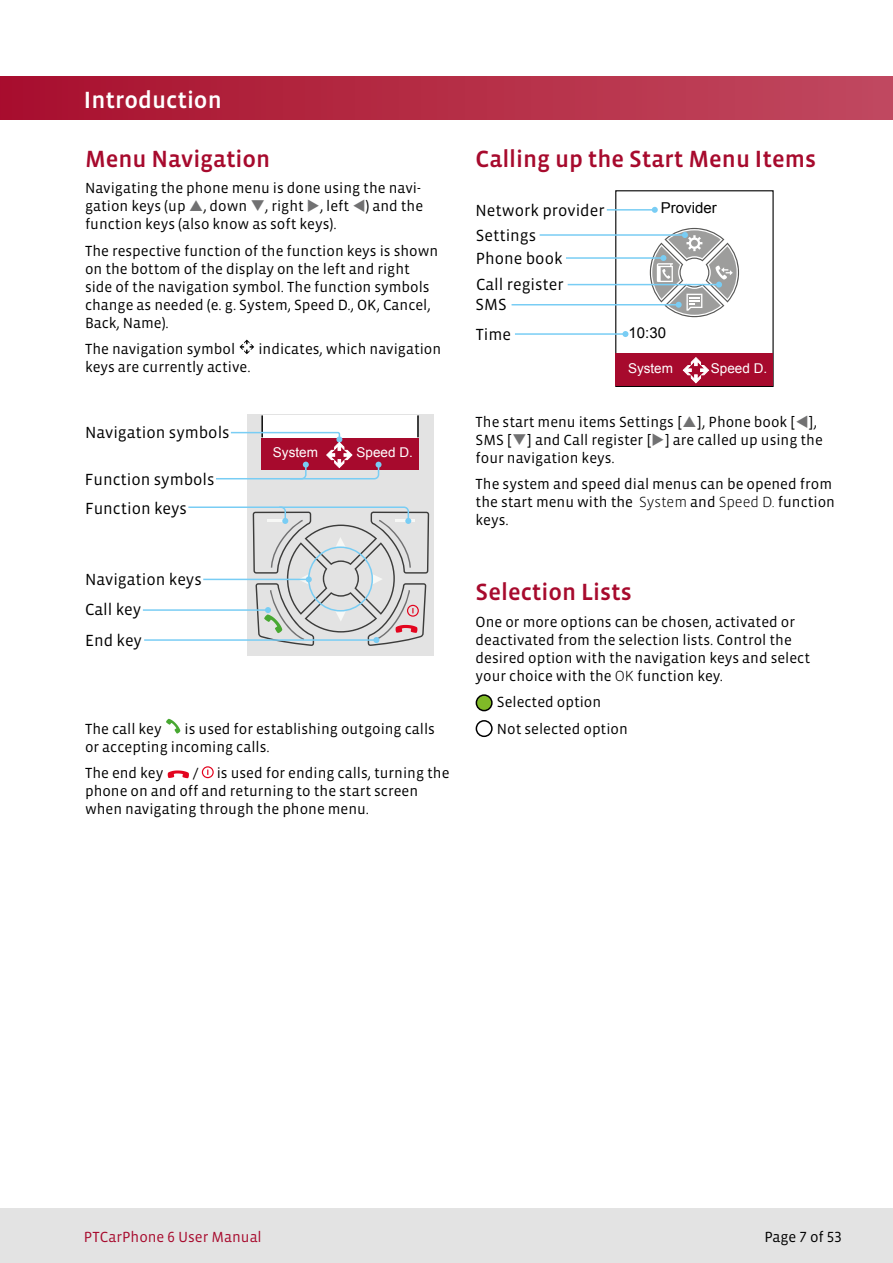
<style>
.page{position:relative;width:893px;height:1263px;background:#fff}
.page>*{position:absolute;margin:0;border:0;box-sizing:border-box;transform-origin:0 0}
.t1{font:24px "Vista Sans Med";color:#a70a2d}
.t2{font:24px "Vista Sans Med";color:#fff}
.t3{font:16.5px/30.3px "Vista Sans";color:#000}
.t4{font:15px/18px "Vista Sans";color:#000}
.t5{font:15px "Vista Sans";color:#a70a2d}
.t6{font:15px "Arial";color:#000}
.t7{font:13.5px "Arial";color:#fff}
.s1{color:#717172}
.s2{font-weight:300}
.s3{font-family:"Vista Sans Alt"}
</style>
<div class="page">
<div style="left:0;top:77px;width:893px;height:42px;background:linear-gradient(to right,#a8102d,#c1495f)"></div>
<div style="left:0;top:1209px;width:893px;height:54px;background:#e3e3e3"></div>
<svg style="left:240px;top:340px;width:14px;height:14px"></svg>
<svg style="left:166px;top:719px;width:14px;height:15px"></svg>
<svg style="left:168px;top:770px;width:21px;height:8px"></svg>
<svg style="left:202px;top:766px;width:12px;height:12px"></svg>
<div style="left:248px;top:414px;width:186px;height:241px;background:#e3e3e3"></div>
<div style="left:261px;top:437px;width:158px;height:33px;background:#a70a2d"></div>
<div style="left:262px;top:415px;width:156px;height:22px;background:#fff"></div>
<hr style="left:261px;top:415px;width:2px;height:22px;background:#000">
<hr style="left:417px;top:415px;width:2px;height:22px;background:#000">
<hr style="left:143px;top:609px;width:125px;height:2px;background:#79cdf4">
<hr style="left:144px;top:639px;width:232px;height:2px;background:#79cdf4">
<svg style="left:187px;top:506px;width:242px;height:140px"></svg>
<div style="left:308px;top:546px;width:65px;height:65px;border:2px solid #79cdf4;border-radius:50%"></div>
<svg style="left:216px;top:431px;width:166px;height:49px"></svg>
<div style="left:616px;top:354px;width:157px;height:32px;background:#a70a2d"></div>
<hr style="left:515px;top:333px;width:110px;height:2px;background:#79cdf4">
<svg style="left:622px;top:331px;width:6px;height:6px"></svg>
<hr style="left:566px;top:257px;width:97px;height:2px;background:#79cdf4">
<hr style="left:540px;top:234px;width:145px;height:2px;background:#79cdf4">
<hr style="left:607px;top:209px;width:48px;height:2px;background:#79cdf4">
<svg style="left:652px;top:207px;width:6px;height:6px"></svg>
<hr style="left:568px;top:284px;width:151px;height:1px;background:#79cdf4">
<hr style="left:512px;top:304px;width:167px;height:1px;background:#79cdf4">
<svg style="left:650px;top:228px;width:89px;height:89px"></svg>
<svg style="left:683px;top:357px;width:26px;height:26px"></svg>
<div style="left:476px;top:720px;width:17px;height:17px;border:2px solid #000;border-radius:50%"></div>
<div style="left:476px;top:695px;width:16px;height:16px;background:#80ba27;border-radius:50%"></div>
<div style="left:476px;top:694px;width:17px;height:17px;border:2px solid #000;border-radius:50%"></div>
<h1 class="t2" style="left:84px;top:87px;width:139px">Introduction</h1>
<h1 class="t1" style="left:85px;top:146px;width:187px">Menu Navigation</h1>
<p class="t4" style="left:85px;top:179px;width:340px">Navigating the phone menu is done using the navi&shy;gation keys (up , down <span class="s1">❑</span>, right <span class="s1">◆</span>, left <span class="s1">▼</span>) and the function keys (also know as soft keys).</p>
<p class="t4" style="left:85px;top:242px;width:355px">The respective function of the function keys is shown on the bottom of the display on the left and right side of the navigation symbol. The function symbols change as needed (e. g. System, Speed D., OK, Cancel, Back, Name).</p>
<p class="t4" style="left:85px;top:340px;width:152px">The navigation symbol</p>
<p class="t4" style="left:258px;top:340px;width:184px">indicates, which navigation</p>
<p class="t4" style="left:85px;top:358px;width:167px">keys are currently active.</p>
<p class="t3" style="left:85px;top:418px;width:146px">Navigation symbols</p>
<p class="t3" style="left:85px;top:465px;width:131px">Function symbols</p>
<p class="t3" style="left:85px;top:493px;width:103px">Function keys</p>
<p class="t3" style="left:85px;top:564px;width:118px">Navigation keys<br>Call key<br>End key</p>
<p class="t7" style="left:273px;top:443px;width:47px">System</p>
<p class="t7" style="left:357px;top:443px;width:58px">Speed D.</p>
<p class="t4" style="left:85px;top:720px;width:351px;text-indent:100px">is used for establishing outgoing calls or accepting incoming calls.</p>
<p class="t4" style="left:85px;top:764px;width:80px">The end key</p>
<p class="t4" style="left:85px;top:720px;width:78px">The call key</p>
<p class="t4" style="left:85px;top:764px;width:366px;text-indent:108px">/ is used for ending calls, turning the phone on and off and returning to the start screen when navigating through the phone menu.</p>
<h1 class="t1" style="left:476px;top:146px;width:342px">Calling up the Start Menu Items</h1>
<p class="t3" style="left:476px;top:195px;width:131px">Network provider</p>
<p class="t3" style="left:476px;top:221px;width:62px">Settings</p>
<p class="t3" style="left:476px;top:244px;width:88px">Phone book</p>
<p class="t3" style="left:476px;top:269px;width:89px">Call register</p>
<p class="t3" style="left:476px;top:290px;width:33px">SMS</p>
<p class="t3" style="left:476px;top:320px;width:37px">Time</p>
<p class="t6" style="left:661px;top:198px;width:57px">Provider</p>
<p class="t6" style="left:628px;top:323px;width:39px">10:30</p>
<p class="t7" style="left:628px;top:359px;width:47px">System</p>
<p class="t7" style="left:711px;top:359px;width:58px">Speed D.</p>
<p class="t4" style="left:476px;top:413px;width:349px">The start menu items Settings [ ], Phone book [<span class="s1">▼</span>],<br>SMS [<span class="s1">❑</span>] and Call register [<span class="s1">◆</span>] are called up using the four navigation keys.</p>
<p class="t4" style="left:476px;top:476px;width:361px">The system and speed dial menus can be opened from the start menu with the <span class="s2">System</span> and <span class="s2">Speed D.</span> function keys.</p>
<h1 class="t1" style="left:476px;top:580px;width:158px">Selection Lists</h1>
<p class="t4" style="left:476px;top:613px;width:336px">One or more options can be chosen, activated or deactivated from the selection lists. Control the desired option with the navigation keys and select your choice with the <span class="s2">OK</span> function key.</p>
<p class="t4" style="left:497px;top:689px;width:132px;line-height:26.5px">Selected option<br>Not selected option</p>
<p class="t5" style="left:84px;top:1229px;width:179px">PTCarPhone <span class="s3">6</span> User Manual</p>
<p class="t4" style="left:764px;top:1228px;width:79px">Page <span class="s3">7</span> of <span class="s3">53</span></p>
</div>
